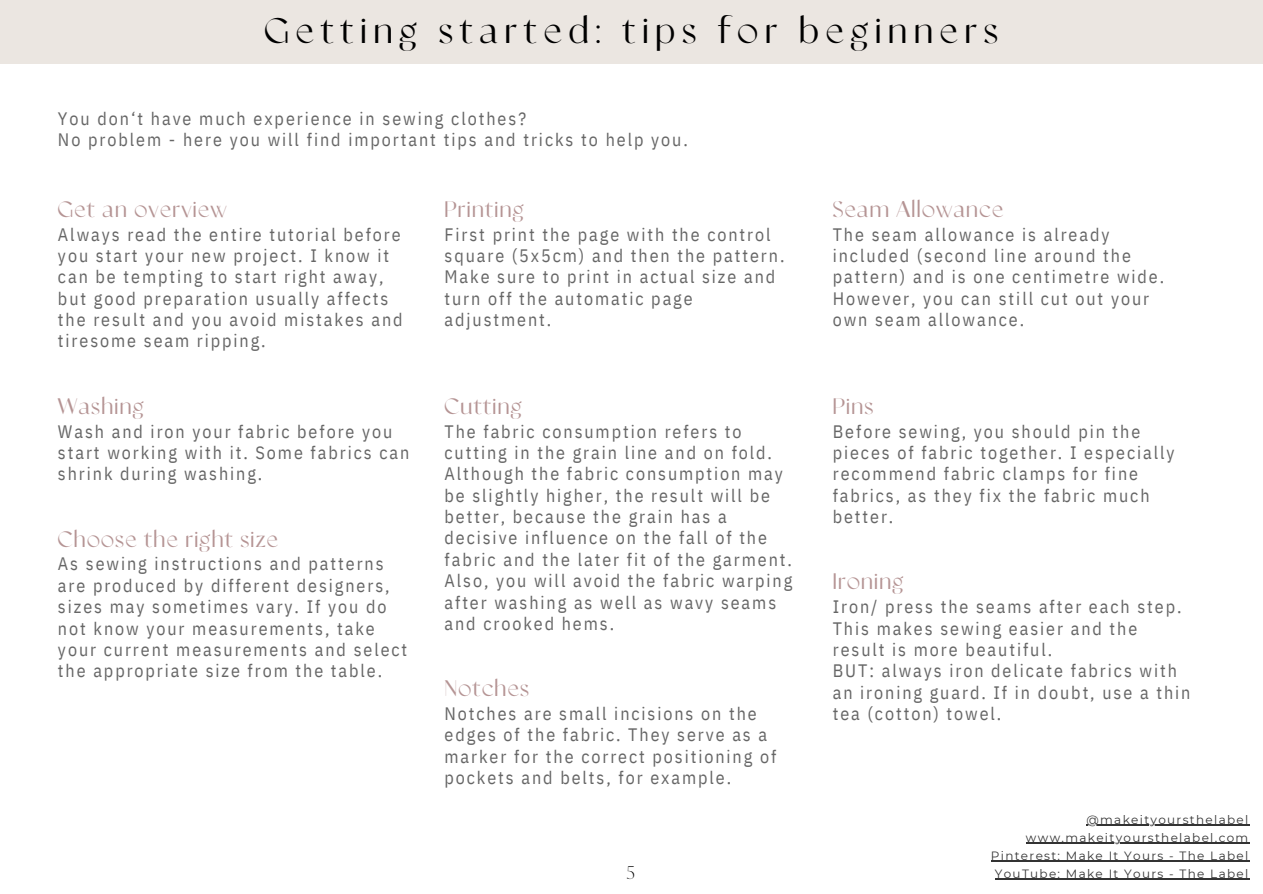
<style>
.page{position:relative;width:1263px;height:894px;background:#fff}
.page>*{position:absolute;margin:0;border:0;box-sizing:border-box;transform-origin:0 0}
.t1{font:700 36px "Classico";letter-spacing:.195em;color:#000}
.t2{font:700 22.5px "Classico";letter-spacing:.06em;color:#b59494}
.t3{font:18px/21.3px "IBM Plex Sans Cond";letter-spacing:.105em;color:#666}
.t4{font:18px "Classico";color:#000}
.t5{font:12px/18px "Montserrat";letter-spacing:.11em;color:#333;text-align:right}
</style>
<div class="page">
<hr style="left:1086px;top:824px;width:164px;height:1px;background:#333">
<hr style="left:1026px;top:842px;width:224px;height:1px;background:#333">
<hr style="left:991px;top:860px;width:259px;height:1px;background:#333">
<hr style="left:995px;top:878px;width:255px;height:1px;background:#333">
<div style="left:0;top:0;width:1263px;height:64px;background:#ebe6e1"></div>
<h1 class="t1" style="left:264px;top:10px;width:735px">Getting started: tips for beginners</h1>
<p class="t3" style="left:58px;top:106px;width:631px">You don‘t have much experience in sewing clothes?<br>No problem - here you will find important tips and tricks to help you.</p>
<p class="t2" style="left:58px;top:196px;width:170px">Get an overview</p>
<p class="t3" style="left:58px;top:222px;width:346px">Always read the entire tutorial before you start your new project. I know it can be tempting to start right away, but good preparation usually affects the result and you avoid mistakes and tiresome seam ripping.</p>
<p class="t2" style="left:58px;top:393px;width:87px">Washing</p>
<p class="t3" style="left:58px;top:419px;width:353px">Wash and iron your fabric before you start working with it. Some fabrics can shrink during washing.</p>
<p class="t2" style="left:58px;top:526px;width:222px">Choose the right size</p>
<p class="t3" style="left:58px;top:551px;width:351px">As sewing instructions and patterns are produced by different designers, sizes may sometimes vary. If you do not know your measurements, take your current measurements and select the appropriate size from the table.</p>
<p class="t2" style="left:444px;top:196px;width:81px">Printing</p>
<p class="t3" style="left:444px;top:222px;width:341px">First print the page with the control square (5x5cm) and then the pattern.<br>Make sure to print in actual size and turn off the automatic page adjustment.</p>
<p class="t2" style="left:444px;top:393px;width:79px">Cutting</p>
<p class="t3" style="left:444px;top:419px;width:349px">The fabric consumption refers to cutting in the grain line and on fold.<br>Although the fabric consumption may be slightly higher, the result will be better, because the grain has a decisive influence on the fall of the fabric and the later fit of the garment.<br>Also, you will avoid the fabric warping after washing as well as wavy seams and crooked hems.</p>
<p class="t2" style="left:444px;top:675px;width:86px">Notches</p>
<p class="t3" style="left:444px;top:701px;width:333px">Notches are small incisions on the edges of the fabric. They serve as a marker for the correct positioning of pockets and belts, for example.</p>
<p class="t4" style="left:626px;top:861px;width:11px">5</p>
<p class="t2" style="left:833px;top:196px;width:172px">Seam Allowance</p>
<p class="t3" style="left:833px;top:222px;width:333px">The seam allowance is already included (second line around the pattern) and is one centimetre wide.<br>However, you can still cut out your own seam allowance.</p>
<p class="t2" style="left:833px;top:393px;width:42px">Pins</p>
<p class="t3" style="left:833px;top:419px;width:343px">Before sewing, you should pin the pieces of fabric together. I especially recommend fabric clamps for fine fabrics, as they fix the fabric much better.</p>
<p class="t2" style="left:833px;top:568px;width:72px">Ironing</p>
<p class="t3" style="left:833px;top:594px;width:359px">Iron/ press the seams after each step.<br>This makes sewing easier and the result is more beautiful.<br>BUT: always iron delicate fabrics with an ironing guard. If in doubt, use a thin tea (cotton) towel.</p>
<p class="t5" style="left:991px;top:809px;width:259px">@makeityoursthelabel www.makeityoursthelabel.com<br>Pinterest: Make It Yours - The Label<br>YouTube: Make It Yours - The Label</p>
</div>
